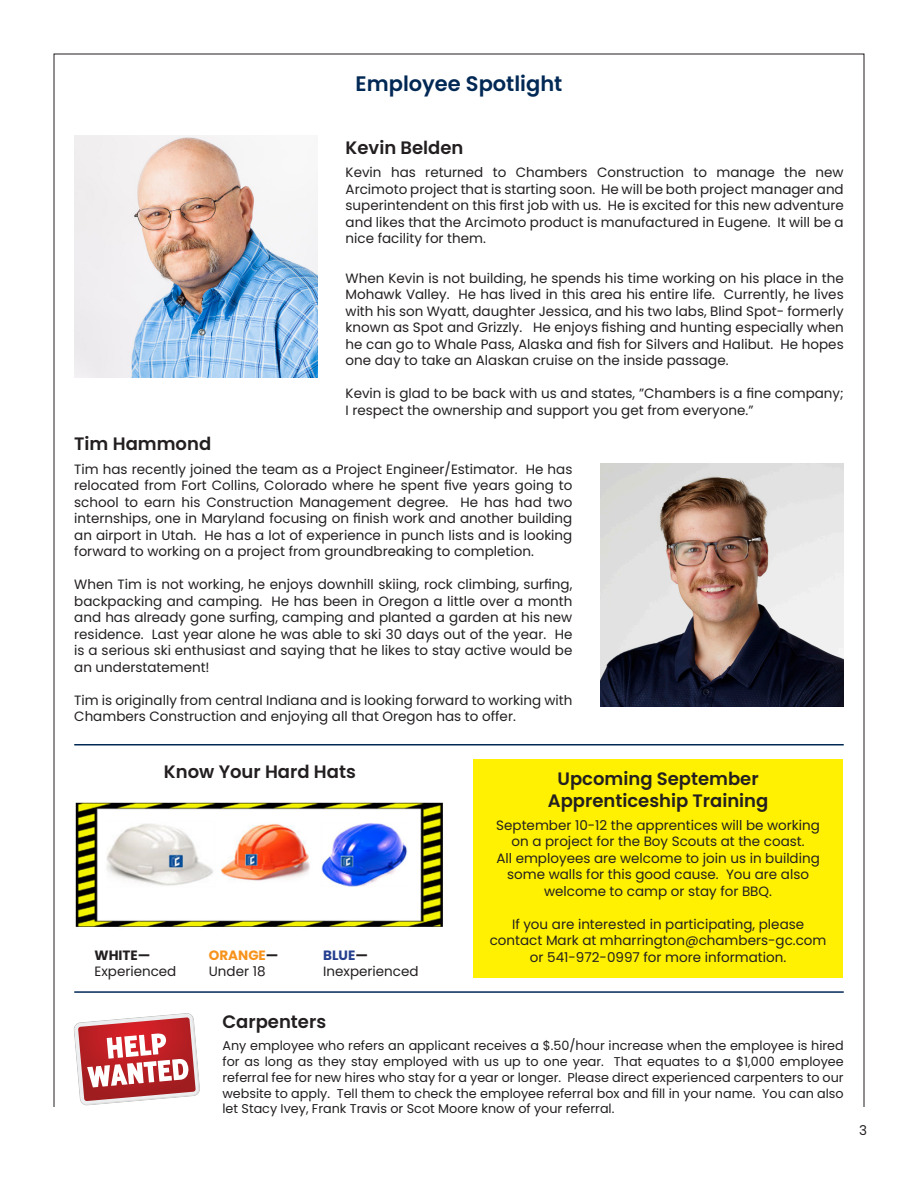
<style>
.page{position:relative;width:918px;height:1188px;background:#fff}
.page>*{position:absolute;margin:0;border:0;box-sizing:border-box;transform-origin:0 0}
.t1{font:600 21px "Poppins";color:#002855}
.t2{font:600 18px/21.6px "Poppins";color:#231f20;text-align:center}
.t3{font:13.5px/16.5px "Poppins";color:#231f20;text-align:justify}
.t4{font:700 13.5px "Poppins";color:#f7931d}
.t5{font:700 13.5px "Poppins";color:#231f20}
.t6{font:700 13.5px "Poppins";color:#253f8e}
.t7{font:12.75px/15.8px "Poppins";color:#231f20;text-align:justify}
.s1{color:#231f20}
</style>
<div class="page">
<img style="left:75px;top:802px;width:368px;height:125px">
<div style="left:473px;top:759px;width:370px;height:219px;background:#fff101"></div>
<hr style="left:74px;top:744px;width:770px;height:2px;background:#002855">
<hr style="left:74px;top:991px;width:770px;height:2px;background:#002855">
<img style="left:601px;top:463px;width:243px;height:243px">
<img style="left:74px;top:135px;width:243px;height:243px">
<svg style="left:74px;top:1013px;width:126px;height:92px"></svg>
<p class="t1" style="left:356px;top:72px;width:208px">Employee Spotlight</p>
<p class="t2" style="left:346px;top:137px;width:119px">Kevin Belden</p>
<p class="t3" style="left:346px;top:164px;width:500px">Kevin has returned to Chambers Construction to manage the new Arcimoto project that is starting soon. He will be both project manager and superintendent on this first job with us. He is excited for this new adventure and likes that the Arcimoto product is manufactured in Eugene. It will be a nice facility for them.</p>
<p class="t3" style="left:346px;top:270px;width:500px">When Kevin is not building, he spends his time working on his place in the Mohawk Valley. He has lived in this area his entire life. Currently, he lives with his son Wyatt, daughter Jessica, and his two labs, Blind Spot- formerly known as Spot and Grizzly. He enjoys fishing and hunting especially when he can go to Whale Pass, Alaska and fish for Silvers and Halibut. He hopes one day to take an Alaskan cruise on the inside passage.</p>
<p class="t3" style="left:346px;top:385px;width:500px">Kevin is glad to be back with us and states, ”Chambers is a fine company;<br>I respect the ownership and support you get from everyone.”</p>
<p class="t2" style="left:74px;top:433px;width:138px">Tim Hammond</p>
<p class="t3" style="left:74px;top:461px;width:500px">Tim has recently joined the team as a Project Engineer/Estimator. He has relocated from Fort Collins, Colorado where he spent five years going to school to earn his Construction Management degree. He has had two internships, one in Maryland focusing on finish work and another building an airport in Utah. He has a lot of experience in punch lists and is looking forward to working on a project from groundbreaking to completion.</p>
<p class="t3" style="left:74px;top:576px;width:500px">When Tim is not working, he enjoys downhill skiing, rock climbing, surfing, backpacking and camping. He has been in Oregon a little over a month and has already gone surfing, camping and planted a garden at his new residence. Last year alone he was able to ski 30 days out of the year. He is a serious ski enthusiast and saying that he likes to stay active would be an understatement!</p>
<p class="t3" style="left:74px;top:692px;width:500px">Tim is originally from central Indiana and is looking forward to working with<br>Chambers Construction and enjoying all that Oregon has to offer.</p>
<p class="t2" style="left:164px;top:761px;width:193px">Know Your Hard Hats</p>
<p class="t5" style="left:94px;top:947px;width:57px">WHITE—</p>
<p class="t3" style="left:94px;top:964px;width:83px">Experienced</p>
<p class="t4" style="left:209px;top:947px;width:71px">ORANGE<span class="s1">—</span></p>
<p class="t3" style="left:209px;top:964px;width:58px">Under 18</p>
<p class="t6" style="left:323px;top:947px;width:46px">BLUE<span class="s1">—</span></p>
<p class="t3" style="left:323px;top:964px;width:97px">Inexperienced</p>
<p class="t2" style="left:548px;top:768px;width:222px">Upcoming September<br>Apprenticeship Training</p>
<p class="t3" style="left:496px;top:817px;width:325px;text-align:center">September 10-12 the apprentices will be working on a project for the Boy Scouts at the coast.<br>All employees are welcome to join us in building some walls for this good cause. You are also welcome to camp or stay for BBQ.</p>
<p class="t3" style="left:490px;top:916px;width:338px;text-align:center">If you are interested in participating, please contact Mark at mharrington@chambers-gc.com or 541-972-0997 for more information.</p>
<p class="t2" style="left:222px;top:1011px;width:105px">Carpenters</p>
<p class="t7" style="left:222px;top:1038px;width:623px">Any employee who refers an applicant receives a $.50/hour increase when the employee is hired for as long as they stay employed with us up to one year. That equates to a $1,000 employee referral fee for new hires who stay for a year or longer. Please direct experienced carpenters to our website to apply. Tell them to check the employee referral box and fill in your name. You can also let Stacy Ivey, Frank Travis or Scot Moore know of your referral.</p>
<p class="t3" style="left:859px;top:1122px;width:9px">3</p>
</div>
